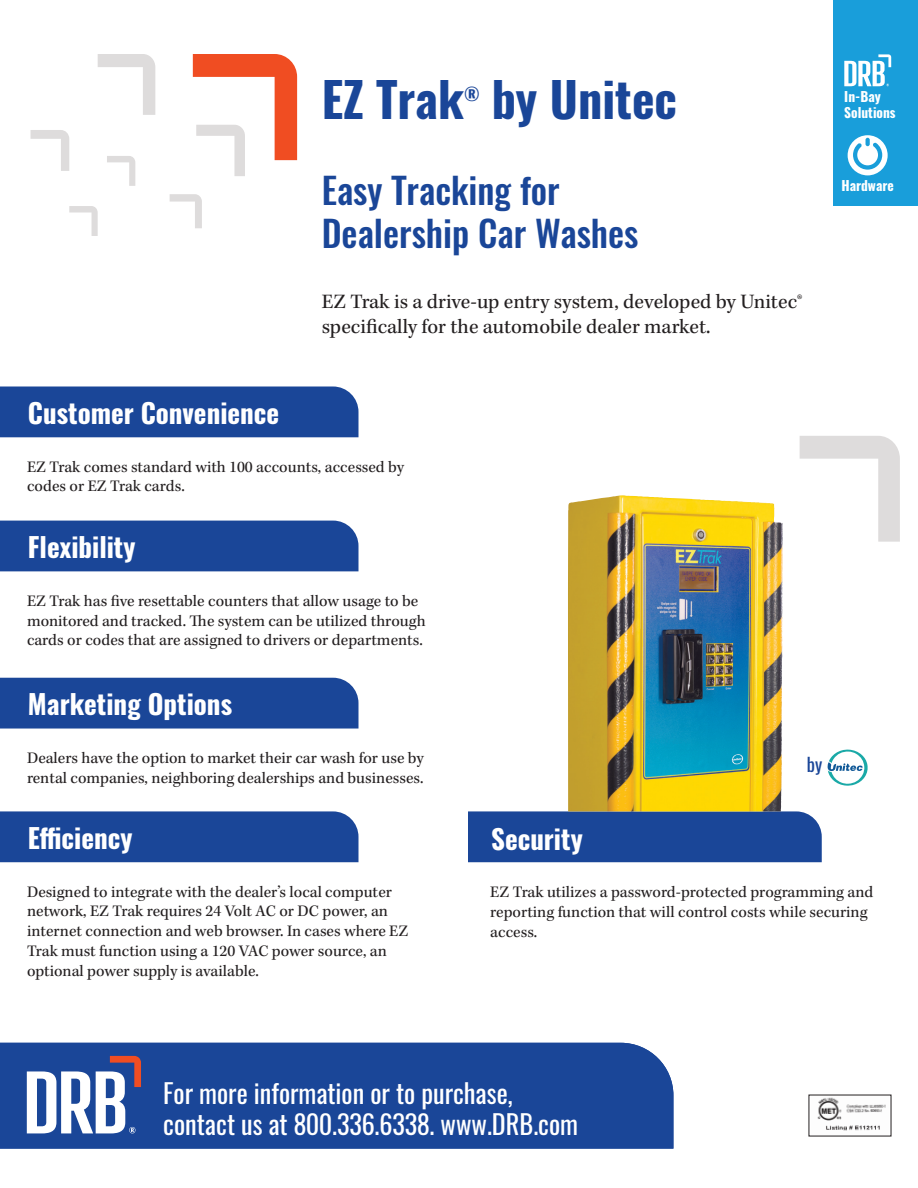
<style>
.page{position:relative;width:918px;height:1188px;background:#fff}
.page>*{position:absolute;margin:0;border:0;box-sizing:border-box;transform-origin:0 0}
.t1{font:700 48px "Oswald";color:#1a4698}
.t2{font:500 36px/43.2px "Oswald";color:#1a4698}
.t3{font:700 27px "Oswald";color:#fff}
.t4{font:26.4px/31.7px "Oswald";color:#fff}
.t5{font:21px/25.2px "Kepler Std";color:#231f20}
.t6{font:18.3px "Oswald";color:#1a4698}
.t7{font:700 17.55px "Oswald";color:#1a4698}
.t8{font:16.5px/19.8px "Kepler Std";color:#231f20}
.t9{font:700 13.5px/16.2px "Oswald";color:#fff}
</style>
<div class="page">
<svg style="left:193px;top:54px;width:104px;height:122px"></svg>
<svg style="left:98px;top:54px;width:57px;height:61px"></svg>
<svg style="left:170px;top:194px;width:32px;height:34px"></svg>
<svg style="left:31px;top:130px;width:38px;height:41px"></svg>
<svg style="left:107px;top:156px;width:28px;height:30px"></svg>
<svg style="left:69px;top:206px;width:29px;height:30px"></svg>
<div style="left:834px;top:0;width:84px;height:205px;background:#199eda"></div>
<div style="left:0;top:387px;width:358px;height:50px;background:#1a4698"></div>
<div style="left:0;top:521px;width:358px;height:50px;background:#1a4698"></div>
<div style="left:0;top:678px;width:358px;height:51px;background:#1a4698"></div>
<div style="left:0;top:811px;width:358px;height:51px;background:#1a4698"></div>
<div style="left:468px;top:811px;width:354px;height:51px;background:#1a4698"></div>
<svg style="left:800px;top:436px;width:100px;height:106px"></svg>
<svg style="left:844px;top:54px;width:47px;height:32px"></svg>
<svg style="left:848px;top:135px;width:40px;height:40px"></svg>
<img style="left:568px;top:496px;width:215px;height:315px">
<svg style="left:828px;top:750px;width:40px;height:36px"></svg>
<div style="left:0;top:1043px;width:673px;height:106px;background:#1a4698"></div>
<svg style="left:27px;top:1056px;width:114px;height:77px"></svg>
<img style="left:817px;top:1097px;width:69px;height:34px">
<h1 class="t1" style="left:322px;top:74px;width:144px">EZ Trak</h1>
<p class="t7" style="left:464px;top:85px;width:17px">®</p>
<h1 class="t1" style="left:492px;top:74px;width:187px">by Unitec</h1>
<h2 class="t2" style="left:322px;top:169px;width:318px">Easy Tracking for<br>Dealership Car Washes</h2>
<p class="t5" style="left:322px;top:290px;width:482px">EZ Trak is a drive-up entry system, developed by Unitec® specifically for the automobile dealer market.</p>
<p class="t9" style="left:844px;top:89px;width:53px">In-Bay<br>Solutions</p>
<p class="t9" style="left:842px;top:178px;width:54px">Hardware</p>
<h3 class="t3" style="left:28px;top:399px;width:253px">Customer Convenience</h3>
<p class="t8" style="left:27px;top:457px;width:379px">EZ Trak comes standard with 100 accounts, accessed by codes or EZ Trak cards.</p>
<h3 class="t3" style="left:28px;top:533px;width:109px">Flexibility</h3>
<p class="t8" style="left:27px;top:591px;width:400px">EZ Trak has five resettable counters that allow usage to be monitored and tracked. The system can be utilized through cards or codes that are assigned to drivers or departments.</p>
<h3 class="t3" style="left:28px;top:690px;width:206px">Marketing Options</h3>
<p class="t8" style="left:27px;top:748px;width:398px">Dealers have the option to market their car wash for use by rental companies, neighboring dealerships and businesses.</p>
<h3 class="t3" style="left:28px;top:824px;width:106px">Efficiency</h3>
<h3 class="t3" style="left:491px;top:825px;width:93px">Security</h3>
<p class="t6" style="left:807px;top:748px;width:17px">by</p>
<p class="t8" style="left:27px;top:882px;width:383px">Designed to integrate with the dealer’s local computer network, EZ Trak requires 24 Volt AC or DC power, an internet connection and web browser. In cases where EZ Trak must function using a 120 VAC power source, an optional power supply is available.</p>
<p class="t8" style="left:490px;top:883px;width:385px">EZ Trak utilizes a password-protected programming and reporting function that will control costs while securing access.</p>
<h3 class="t4" style="left:163px;top:1074px;width:416px">For more information or to purchase, contact us at 800.336.6338. www.DRB.com</h3>
</div>
